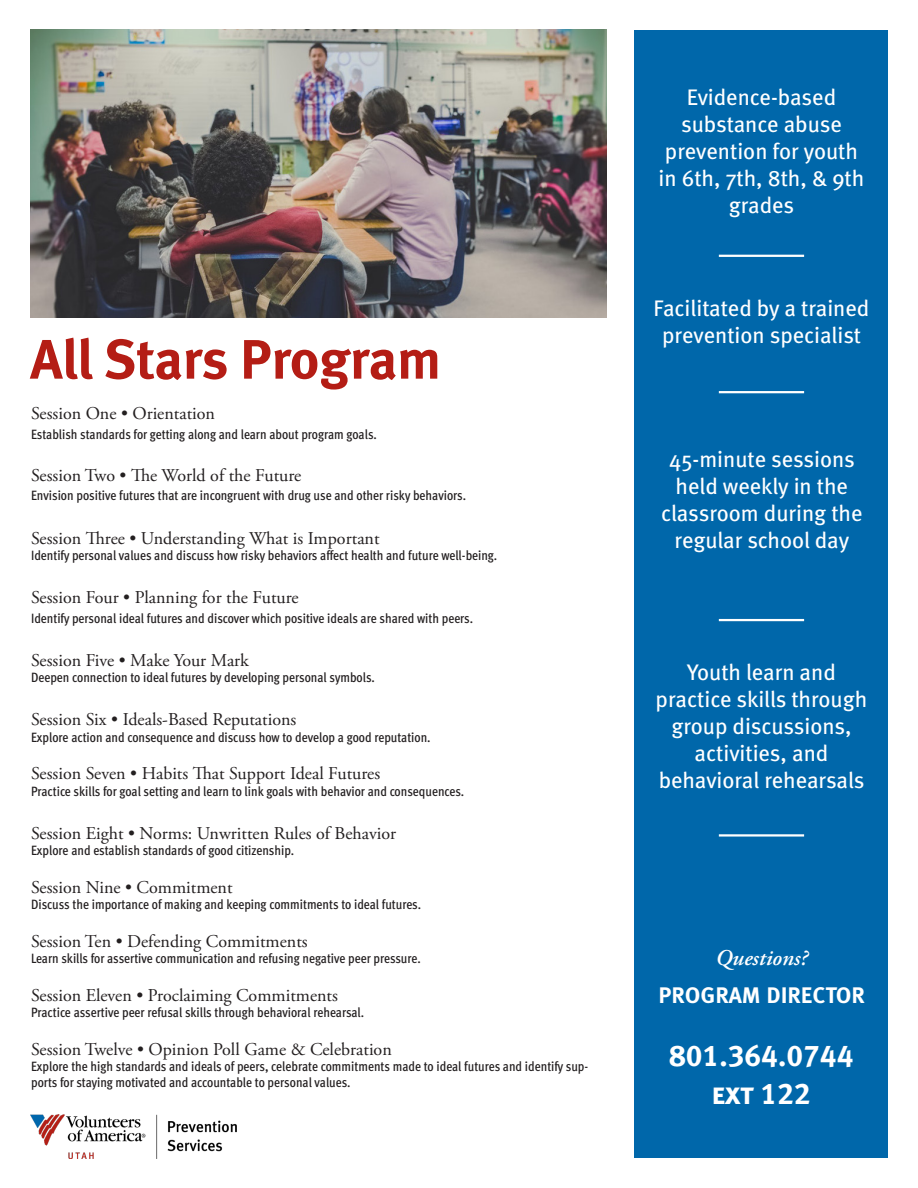
<style>
.page{position:relative;width:918px;height:1188px;background:#fff}
.page>*{position:absolute;margin:0;border:0;box-sizing:border-box;transform-origin:0 0}
.t1{font:700 55.5px "Meta";letter-spacing:-.005em;color:#b41d15}
.t2{font:30px "Meta Bold LF Caps";color:#fff}
.t3{font:22.5px/27px "Meta";color:#fff;text-align:center}
.t4{font:22.5px "Meta Bold LF Caps";color:#fff}
.t5{font:italic 600 22.5px "Adobe Garamond Pro";color:#fff}
.t6{font:18px "Adobe Garamond Pro";color:#231f20}
.t7{font:13.5px/16.2px "Meta Cond Medium LF";color:#231f20}
</style>
<div class="page">
<img style="left:30px;top:30px;width:577px;height:288px">
<img style="left:31px;top:1115px;width:206px;height:44px">
<div style="left:634px;top:30px;width:254px;height:1127px;background:#0067aa"></div>
<hr style="left:719px;top:255px;width:85px;height:2px;background:#fff">
<hr style="left:719px;top:391px;width:85px;height:2px;background:#fff">
<hr style="left:719px;top:619px;width:85px;height:2px;background:#fff">
<hr style="left:719px;top:834px;width:85px;height:3px;background:#fff">
<p class="t1" style="left:30px;top:324px;width:412px">All Stars Program</p>
<p class="t6" style="left:31px;top:403px;width:185px">Session One • Orientation</p>
<p class="t7" style="left:31px;top:426px;width:347px">Establish standards for getting along and learn about program goals.</p>
<p class="t6" style="left:31px;top:464px;width:272px">Session Two • The World of the Future</p>
<p class="t7" style="left:31px;top:487px;width:437px">Envision positive futures that are incongruent with drug use and other risky behaviors.</p>
<p class="t6" style="left:31px;top:527px;width:350px">Session Three • Understanding What is Important</p>
<p class="t7" style="left:31px;top:547px;width:468px">Identify personal values and discuss how risky behaviors affect health and future well-being.</p>
<p class="t6" style="left:31px;top:586px;width:269px">Session Four • Planning for the Future</p>
<p class="t7" style="left:31px;top:610px;width:444px">Identify personal ideal futures and discover which positive ideals are shared with peers.</p>
<p class="t6" style="left:31px;top:649px;width:219px">Session Five • Make Your Mark</p>
<p class="t7" style="left:31px;top:669px;width:345px">Deepen connection to ideal futures by developing personal symbols.</p>
<p class="t6" style="left:31px;top:709px;width:267px">Session Six • Ideals-Based Reputations</p>
<p class="t7" style="left:31px;top:729px;width:401px">Explore action and consequence and discuss how to develop a good reputation.</p>
<p class="t6" style="left:31px;top:763px;width:351px">Session Seven • Habits That Support Ideal Futures</p>
<p class="t7" style="left:31px;top:783px;width:435px">Practice skills for goal setting and learn to link goals with behavior and consequences.</p>
<p class="t6" style="left:31px;top:822px;width:367px">Session Eight • Norms: Unwritten Rules of Behavior</p>
<p class="t7" style="left:31px;top:842px;width:265px">Explore and establish standards of good citizenship.</p>
<p class="t6" style="left:31px;top:876px;width:203px">Session Nine • Commitment</p>
<p class="t7" style="left:31px;top:896px;width:392px">Discuss the importance of making and keeping commitments to ideal futures.</p>
<p class="t6" style="left:31px;top:930px;width:278px">Session Ten • Defending Commitments</p>
<p class="t7" style="left:31px;top:950px;width:391px">Learn skills for assertive communication and refusing negative peer pressure.</p>
<p class="t6" style="left:31px;top:984px;width:308px">Session Eleven • Proclaiming Commitments</p>
<p class="t7" style="left:31px;top:1004px;width:335px">Practice assertive peer refusal skills through behavioral rehearsal.</p>
<p class="t6" style="left:31px;top:1038px;width:362px">Session Twelve • Opinion Poll Game &amp; Celebration</p>
<p class="t7" style="left:31px;top:1058px;width:559px">Explore the high standards and ideals of peers, celebrate commitments made to ideal futures and identify sup&shy;ports for staying motivated and accountable to personal values.</p>
<p class="t3" style="left:659px;top:83px;width:207px">Evidence-based substance abuse prevention for youth in 6th, 7th, 8th, &amp; 9th grades</p>
<p class="t3" style="left:654px;top:294px;width:217px">Facilitated by a trained prevention specialist</p>
<p class="t3" style="left:661px;top:446px;width:203px">45-minute sessions held weekly in the classroom during the regular school day</p>
<p class="t3" style="left:656px;top:659px;width:213px">Youth learn and practice skills through group discussions, activities, and behavioral rehearsals</p>
<p class="t5" style="left:716px;top:945px;width:94px">Questions?</p>
<p class="t4" style="left:658px;top:981px;width:208px">PROGRAM DIRECTOR</p>
<p class="t2" style="left:669px;top:1037px;width:186px">801.364.0744</p>
<p class="t2" style="left:712px;top:1075px;width:101px">ext 122</p>
</div>
